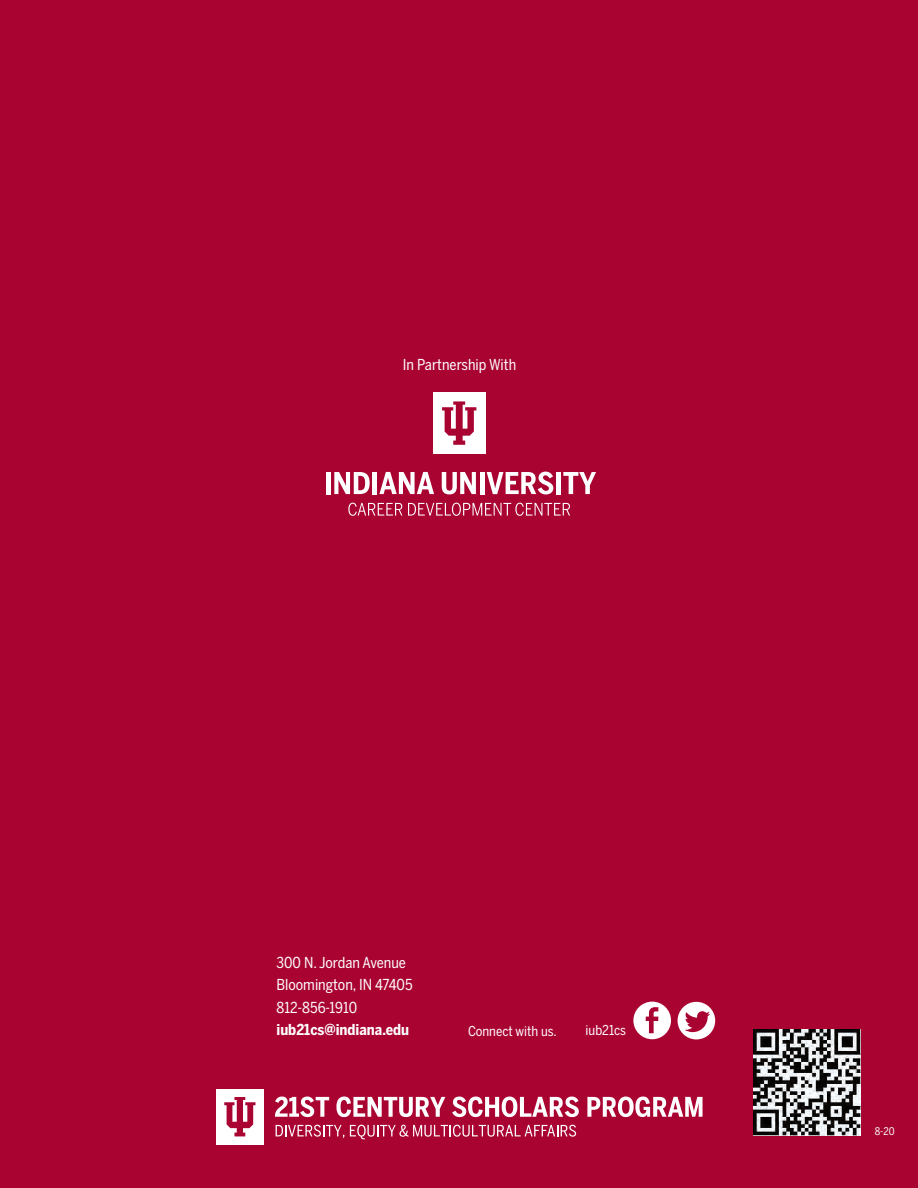
<style>
.page{position:relative;width:918px;height:1188px;background:#a90332}
.page>*{position:absolute;margin:0;border:0;box-sizing:border-box;transform-origin:0 0}
.t1{font:15px "Benton Sans Cond";color:#fff}
.t2{font:700 15px "Benton Sans Cond";color:#fff}
.t3{font:13.5px "Benton Sans Cond";color:#fff}
.t4{font:10.5px "Benton Sans Cond";color:#fff}
</style>
<div class="page">
<div style="left:433px;top:392px;width:52px;height:62px;background:#fff"></div>
<svg style="left:442px;top:401px;width:34px;height:44px"></svg>
<div style="left:326px;top:472px;width:5px;height:22px;background:#fff"></div>
<svg style="left:334px;top:472px;width:36px;height:22px"></svg>
<hr style="left:373px;top:472px;width:4px;height:22px;background:#fff">
<svg style="left:379px;top:472px;width:55px;height:22px"></svg>
<svg style="left:442px;top:472px;width:34px;height:22px"></svg>
<hr style="left:480px;top:472px;width:4px;height:22px;background:#fff">
<svg style="left:487px;top:472px;width:66px;height:22px"></svg>
<div style="left:556px;top:472px;width:5px;height:22px;background:#fff"></div>
<svg style="left:563px;top:472px;width:33px;height:22px"></svg>
<svg style="left:348px;top:503px;width:54px;height:13px"></svg>
<svg style="left:408px;top:503px;width:162px;height:13px"></svg>
<div style="left:216px;top:1089px;width:48px;height:56px;background:#fff"></div>
<svg style="left:224px;top:1097px;width:31px;height:39px"></svg>
<svg style="left:275px;top:1097px;width:54px;height:20px"></svg>
<svg style="left:336px;top:1097px;width:109px;height:20px"></svg>
<svg style="left:452px;top:1097px;width:127px;height:20px"></svg>
<svg style="left:587px;top:1097px;width:116px;height:20px"></svg>
<svg style="left:276px;top:1125px;width:68px;height:13px"></svg>
<svg style="left:350px;top:1125px;width:226px;height:14px"></svg>
<div style="left:633px;top:1002px;width:38px;height:37px;background:#fff;border-radius:50%"></div>
<svg style="left:646px;top:1007px;width:12px;height:26px"></svg>
<div style="left:678px;top:1002px;width:37px;height:37px;background:#fff;border-radius:50%"></div>
<svg style="left:685px;top:1011px;width:25px;height:21px"></svg>
<img style="left:754px;top:1029px;width:106px;height:107px">
<p class="t1" style="left:403px;top:356px;width:115px">In Partnership With</p>
<p class="t1" style="left:276px;top:953px;width:131px">300 N. Jordan Avenue</p>
<p class="t1" style="left:276px;top:976px;width:138px">Bloomington, IN 47405</p>
<p class="t1" style="left:276px;top:998px;width:82px">812-856-1910</p>
<p class="t2" style="left:276px;top:1020px;width:134px">iub21cs@indiana.edu</p>
<p class="t3" style="left:468px;top:1023px;width:90px">Connect with us.</p>
<p class="t3" style="left:586px;top:1022px;width:42px">iub21cs</p>
<p class="t4" style="left:875px;top:1125px;width:21px">8-20</p>
</div>
